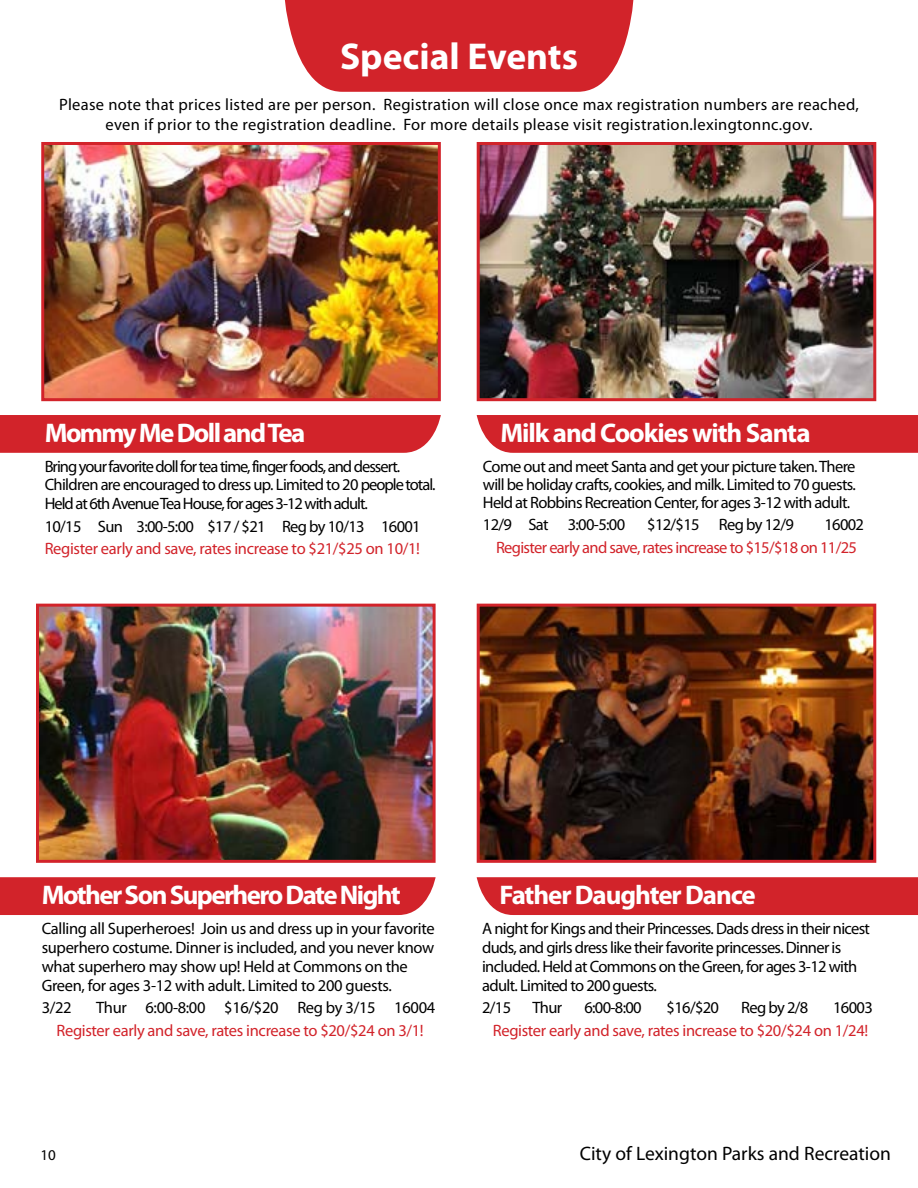
<style>
.page{position:relative;width:918px;height:1188px;background:#fff}
.page>*{position:absolute;margin:0;border:0;box-sizing:border-box;transform-origin:0 0}
.t1{font:700 37.5px "Myriad Pro";color:#fff}
.t2{font:700 27px "Myriad Pro";letter-spacing:-.055em;color:#fff}
.t3{font:19.5px "Myriad Pro";color:#000}
.t4{font:16.5px/18.8px "Myriad Pro";letter-spacing:-.04em;color:#000}
.t5{font:16.5px/18.8px "Myriad Pro";letter-spacing:-.02em;color:#000}
.t6{font:16.5px/20.4px "Myriad Pro";letter-spacing:.02em;color:#000;text-align:center}
.t7{font:16.5px/18.8px "Myriad Pro";letter-spacing:-.06em;color:#000}
.t8{font:16.5px "Myriad Pro";letter-spacing:-.02em;color:#d2232a}
.t9{font:16.5px "Myriad Pro";letter-spacing:-.04em;color:#d2232a}
.t10{font:15px "Myriad Pro";color:#000}
</style>
<div class="page">
<div style="left:0;top:415px;width:441px;height:38px;background:#d2232a"></div>
<div style="left:0;top:877px;width:436px;height:38px;background:#d2232a"></div>
<div style="left:477px;top:877px;width:441px;height:38px;background:#d2232a"></div>
<div style="left:477px;top:415px;width:441px;height:38px;background:#d2232a"></div>
<svg style="left:284px;top:0;width:350px;height:92px;background:#d5353b"></svg>
<img style="left:45px;top:146px;width:392px;height:251px">
<div style="left:41px;top:142px;width:400px;height:259px;border:3px solid #d2232a"></div>
<img style="left:481px;top:146px;width:391px;height:251px">
<div style="left:477px;top:142px;width:399px;height:259px;border:3px solid #d2232a"></div>
<img style="left:40px;top:608px;width:392px;height:251px">
<div style="left:36px;top:604px;width:400px;height:259px;border:3px solid #d2232a"></div>
<img style="left:481px;top:608px;width:391px;height:251px">
<div style="left:477px;top:604px;width:399px;height:259px;border:3px solid #d2232a"></div>
<h1 class="t1" style="left:340px;top:32px;width:239px">Special Events</h1>
<p class="t6" style="left:59px;top:94px;width:802px">Please note that prices listed are per person. Registration will close once max registration numbers are reached, even if prior to the registration deadline. For more details please visit registration.lexingtonnc.gov.</p>
<h2 class="t2" style="left:45px;top:415px;width:262px">Mommy Me Doll and Tea</h2>
<p class="t7" style="left:45px;top:457px;width:392px">Bring your favorite doll for tea time, finger foods, and dessert.<br>Children are encouraged to dress up. Limited to 20 people total.<br>Held at 6th Avenue Tea House, for ages 3-12 with adult.</p>
<p class="t4" style="left:45px;top:517px;width:378px">10/15 Sun 3:00-5:00 $17 / $21 Reg by 10/13 16001</p>
<p class="t8" style="left:45px;top:539px;width:377px">Register early and save, rates increase to $21/$25 on 10/1!</p>
<h2 class="t2" style="left:500px;top:415px;width:312px">Milk and Cookies with Santa</h2>
<p class="t4" style="left:483px;top:457px;width:375px;line-height:18px;text-align:justify">Come out and meet Santa and get your picture taken. There will be holiday crafts, cookies, and milk. Limited to 70 guests.<br>Held at Robbins Recreation Center, for ages 3-12 with adult.</p>
<p class="t4" style="left:483px;top:515px;width:144px">12/9 Sat 3:00-5:00</p>
<p class="t4" style="left:647px;top:515px;width:148px">$12/$15 Reg by 12/9</p>
<p class="t4" style="left:824px;top:515px;width:41px">16002</p>
<p class="t9" style="left:496px;top:537px;width:362px">Register early and save, rates increase to $15/$18 on 11/25</p>
<h2 class="t2" style="left:42px;top:878px;width:361px">Mother Son Superhero Date Night</h2>
<p class="t5" style="left:42px;top:919px;width:395px">Calling all Superheroes! Join us and dress up in your favorite superhero costume. Dinner is included, and you never know what superhero may show up! Held at Commons on the Green, for ages 3-12 with adult. Limited to 200 guests.</p>
<p class="t4" style="left:42px;top:998px;width:32px">3/22</p>
<p class="t5" style="left:96px;top:998px;width:341px">Thur 6:00-8:00 $16/$20 Reg by 3/15 16004</p>
<p class="t8" style="left:57px;top:1020px;width:369px">Register early and save, rates increase to $20/$24 on 3/1!</p>
<h2 class="t2" style="left:500px;top:878px;width:258px">Father Daughter Dance</h2>
<p class="t4" style="left:482px;top:919px;width:390px">A night for Kings and their Princesses. Dads dress in their nicest duds, and girls dress like their favorite princesses. Dinner is included. Held at Commons on the Green, for ages 3-12 with adult. Limited to 200 guests.</p>
<p class="t4" style="left:482px;top:998px;width:31px">2/15</p>
<p class="t4" style="left:533px;top:998px;width:31px">Thur</p>
<p class="t4" style="left:584px;top:998px;width:59px">6:00-8:00</p>
<p class="t4" style="left:667px;top:998px;width:54px">$16/$20</p>
<p class="t4" style="left:741px;top:998px;width:69px">Reg by 2/8</p>
<p class="t4" style="left:833px;top:998px;width:41px">16003</p>
<p class="t8" style="left:493px;top:1020px;width:377px">Register early and save, rates increase to $20/$24 on 1/24!</p>
<p class="t10" style="left:40px;top:1146px;width:17px">10</p>
<p class="t3" style="left:580px;top:1142px;width:313px">City of Lexington Parks and Recreation</p>
</div>
